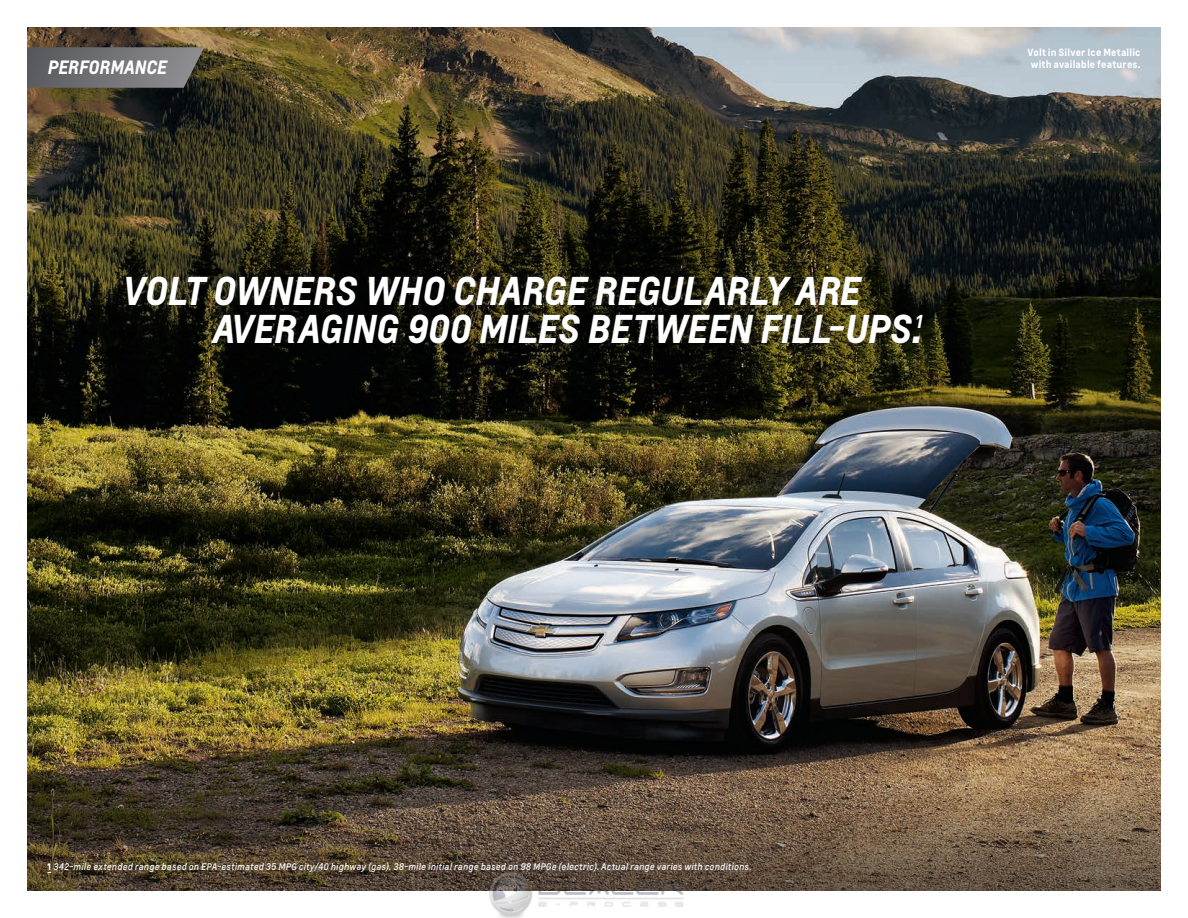
<style>
.page{position:relative;width:1188px;height:918px;background:#fff}
.page>*{position:absolute;margin:0;border:0;box-sizing:border-box;transform-origin:0 0}
.t1{font:italic 700 37.5px/37.5px "Louis";letter-spacing:-.015em;color:#fff}
.t2{font:italic 700 18px "Louis";color:#fff}
.t3{font:700 9.75px/12px "Louis";letter-spacing:.015em;color:#fff;text-align:center}
.t4{font:italic 9px "Louis";letter-spacing:.035em;color:#fff}
.s1{font-weight:700;font-style:normal}
</style>
<div class="page">
<img style="left:27px;top:27px;width:1134px;height:864px">
<svg style="left:27px;top:47px;width:177px;height:41px;background:#6e6e71"></svg>
<img style="left:475px;top:820px;width:238px;height:98px">
<h2 class="t2" style="left:47px;top:56px;width:12px">PERFORMANCE</h2>
<h1 class="t1" style="left:212px;top:273px;width:712px;text-indent:-90px">VOLT OWNERS WHO CHARGE REGULARLY ARE<br>AVERAGING 900 MILES BETWEEN FILL-UPS.<sup>1</sup></h1>
<p class="t3" style="left:1028px;top:46px;width:114px">Volt in Silver Ice Metallic with available features.</p>
<p class="t4" style="left:48px;top:861px;width:705px"><span class="s1">1</span> 342-mile extended range based on EPA-estimated 35 MPG city/40 highway (gas). 38-mile initial range based on 98 MPGe (electric). Actual range varies with conditions.</p>
</div>
